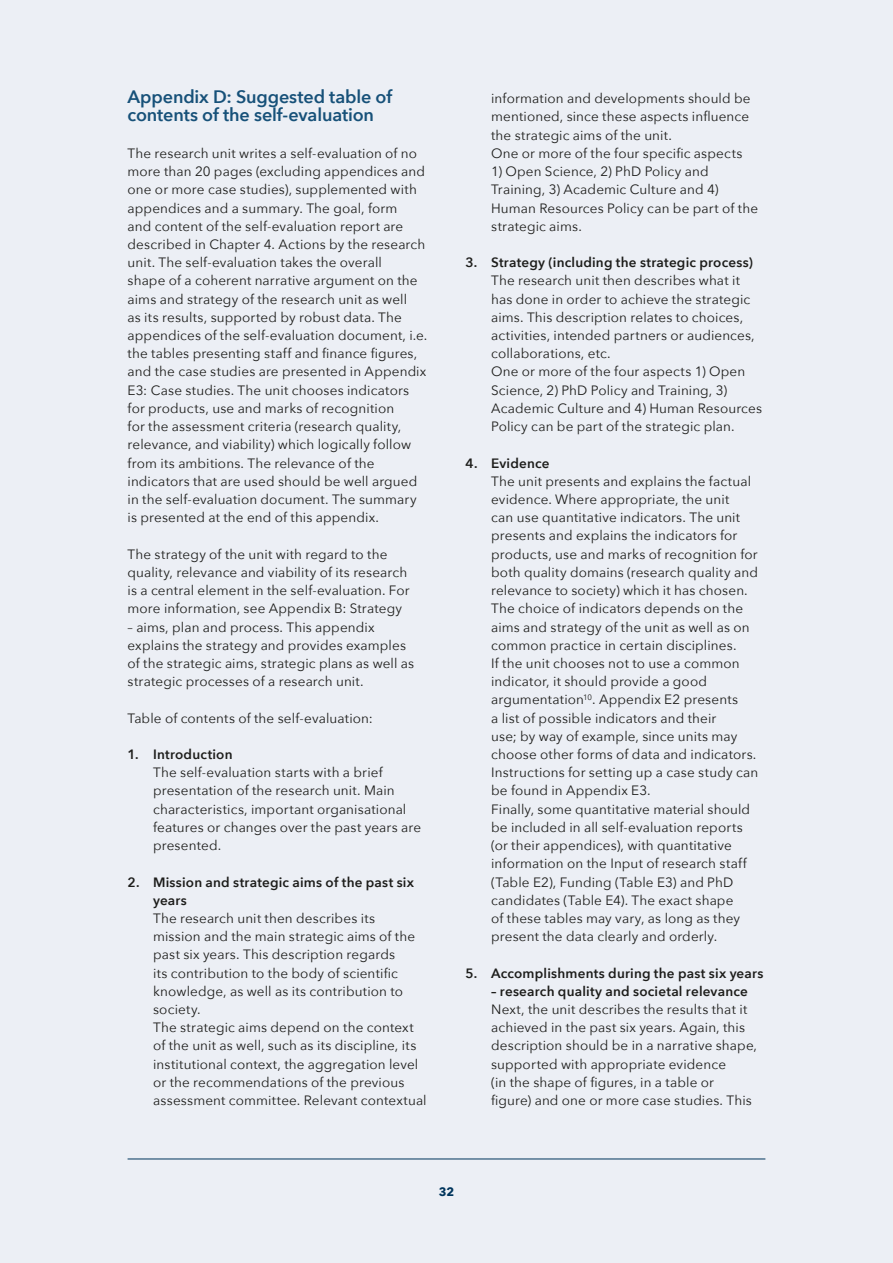
<style>
.page{position:relative;width:893px;height:1263px;background:#eceff5}
.page>*{position:absolute;margin:0;border:0;box-sizing:border-box;transform-origin:0 0}
.app_h1{font:600 18px/18.1px "Avenir Next";letter-spacing:-.01em;color:#175179}
.paragraaf{font:13.5px/18.1px "Avenir Next";letter-spacing:.01em;color:#1d1d1b}
.paragraaf-2{font:600 13.5px/18.1px "Avenir Next";letter-spacing:.015em;color:#1d1d1b}
.t1{font:700 12px "Avenir Next";color:#00355c}
</style>
<div class="page">
<hr style="left:128px;top:1159px;width:637px;height:1px;background:#00355c">
<p class="app_h1" style="left:128px;top:87px;width:266px">Appendix D: Suggested table of contents of the self-evaluation</p>
<p class="paragraaf" style="left:128px;top:144px;width:301px">The research unit writes a self-evaluation of no more than 20 pages (excluding appendices and one or more case studies), supplemented with appendices and a summary. The goal, form<br>and content of the self-evaluation report are described in Chapter 4. Actions by the research unit. The self-evaluation takes the overall<br>shape of a coherent narrative argument on the aims and strategy of the research unit as well<br>as its results, supported by robust data. The appendices of the self-evaluation document, i.e. the tables presenting staff and finance figures, and the case studies are presented in Appendix E3: Case studies. The unit chooses indicators for products, use and marks of recognition<br>for the assessment criteria (research quality, relevance, and viability) which logically follow from its ambitions. The relevance of the indicators that are used should be well argued in the self-evaluation document. The summary is presented at the end of this appendix.</p>
<p class="paragraaf" style="left:128px;top:544px;width:284px">The strategy of the unit with regard to the quality, relevance and viability of its research is a central element in the self-evaluation. For more information, see Appendix B: Strategy</p>
<p class="paragraaf" style="left:128px;top:617px;width:288px">– aims, plan and process. This appendix explains the strategy and provides examples of the strategic aims, strategic plans as well as strategic processes of a research unit.</p>
<p class="paragraaf" style="left:128px;top:708px;width:247px">Table of contents of the self-evaluation:</p>
<p class="paragraaf-2" style="left:128px;top:745px;width:106px">1. Introduction</p>
<p class="paragraaf" style="left:153px;top:763px;width:270px">The self-evaluation starts with a brief presentation of the research unit. Main characteristics, important organisational features or changes over the past years are presented.</p>
<p class="paragraaf-2" style="left:153px;top:872px;width:263px;text-indent:-26px">2. Mission and strategic aims of the past six years</p>
<p class="paragraaf" style="left:153px;top:908px;width:264px">The research unit then describes its mission and the main strategic aims of the past six years. This description regards<br>its contribution to the body of scientific knowledge, as well as its contribution to society.</p>
<p class="paragraaf" style="left:153px;top:1018px;width:275px">The strategic aims depend on the context of the unit as well, such as its discipline, its institutional context, the aggregation level or the recommendations of the previous assessment committee. Relevant contextual</p>
<p class="paragraaf" style="left:491px;top:89px;width:261px;text-align:justify">information and developments should be mentioned, since these aspects influence the strategic aims of the unit.</p>
<p class="paragraaf" style="left:491px;top:144px;width:253px">One or more of the four specific aspects</p>
<p class="paragraaf" style="left:491px;top:162px;width:268px">1) Open Science, 2) PhD Policy and<br>Training, 3) Academic Culture and 4)<br>Human Resources Policy can be part of the strategic aims.</p>
<p class="paragraaf-2" style="left:466px;top:253px;width:289px">3. Strategy (including the strategic process)</p>
<p class="paragraaf" style="left:491px;top:271px;width:265px">The research unit then describes what it has done in order to achieve the strategic aims. This description relates to choices, activities, intended partners or audiences, collaborations, etc.</p>
<p class="paragraaf" style="left:491px;top:362px;width:272px">One or more of the four aspects 1) Open Science, 2) PhD Policy and Training, 3)<br>Academic Culture and 4) Human Resources Policy can be part of the strategic plan.</p>
<p class="paragraaf-2" style="left:466px;top:453px;width:86px">4. Evidence</p>
<p class="paragraaf" style="left:491px;top:471px;width:269px">The unit presents and explains the factual evidence. Where appropriate, the unit<br>can use quantitative indicators. The unit presents and explains the indicators for products, use and marks of recognition for both quality domains (research quality and relevance to society) which it has chosen.<br>The choice of indicators depends on the aims and strategy of the unit as well as on common practice in certain disciplines.<br>If the unit chooses not to use a common indicator, it should provide a good argumentation<sup>10</sup>. Appendix E2 presents<br>a list of possible indicators and their<br>use; by way of example, since units may choose other forms of data and indicators.<br>Instructions for setting up a case study can be found in Appendix E3.</p>
<p class="paragraaf" style="left:491px;top:799px;width:261px">Finally, some quantitative material should be included in all self-evaluation reports (or their appendices), with quantitative information on the Input of research staff (Table E2), Funding (Table E3) and PhD candidates (Table E4). The exact shape<br>of these tables may vary, as long as they present the data clearly and orderly.</p>
<p class="paragraaf-2" style="left:466px;top:963px;width:299px">5. Accomplishments during the past six years</p>
<p class="paragraaf-2" style="left:491px;top:982px;width:258px">– research quality and societal relevance</p>
<p class="paragraaf" style="left:491px;top:1000px;width:267px">Next, the unit describes the results that it achieved in the past six years. Again, this description should be in a narrative shape, supported with appropriate evidence<br>(in the shape of figures, in a table or figure) and one or more case studies. This</p>
<p class="t1" style="left:439px;top:1181px;width:17px">32</p>
</div>
